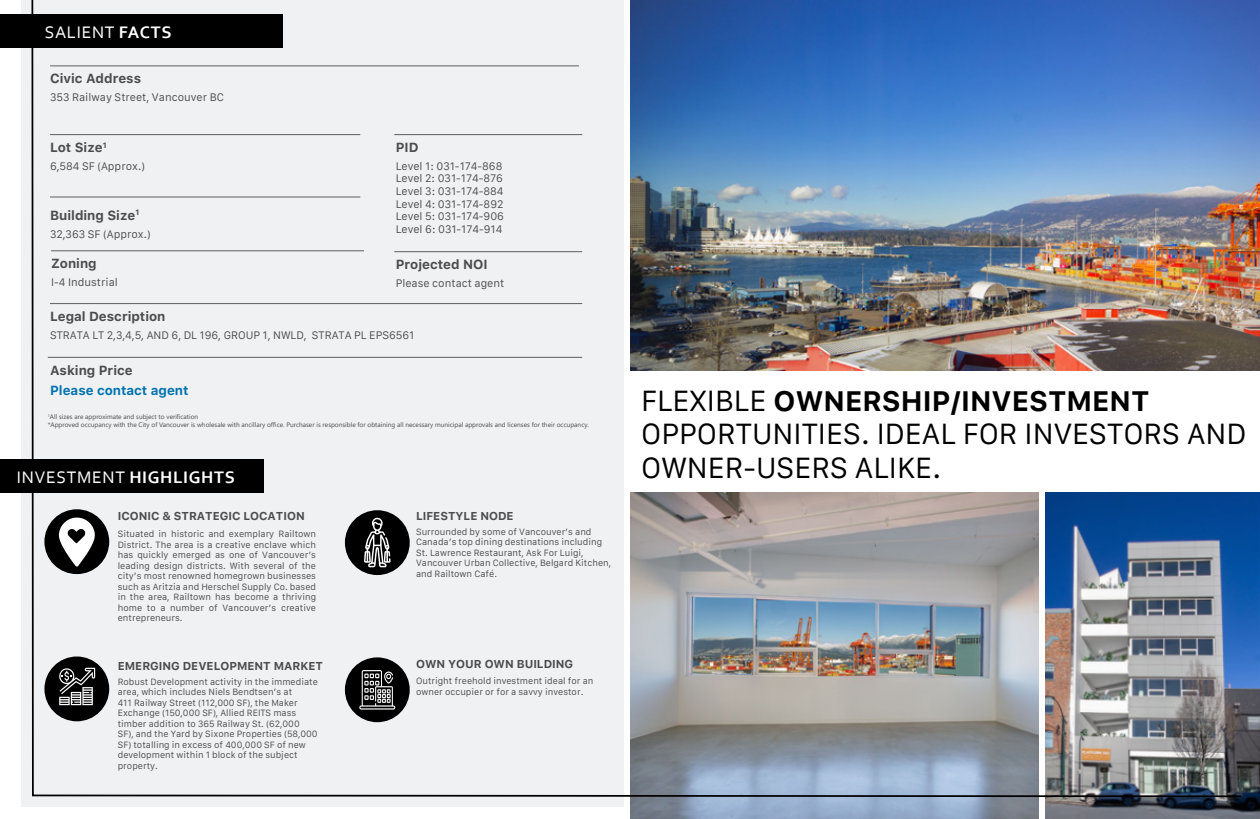
<style>
.page{position:relative;width:1260px;height:819px;background:#fff}
.page>*{position:absolute;margin:0;border:0;box-sizing:border-box;transform-origin:0 0}
.t1{font:28px/33.6px "Galvji";color:#000}
.t2{font:17.5px "Corbel";letter-spacing:.04em;color:#fff}
.t3{font:700 13.12px "Galvji";color:#4b4c4d}
.t4{font:700 13.12px "Galvji";color:#0073ae}
.t5{font:700 11.38px "Galvji";color:#4b4c4d}
.t6{font:10.5px "Galvji";color:#4b4c4d}
.t7{font:8.75px/10.5px "Galvji";color:#4b4c4d}
.t8{font:6.56px "Segoe UI";color:#4b4c4d}
.s1{font-weight:700}
</style>
<div class="page">
<div style="left:22px;top:0;width:602px;height:806px;background:#f0f1f2"></div>
<div style="left:0;top:15px;width:282px;height:33px;background:#000"></div>
<img style="left:1046px;top:493px;width:214px;height:326px">
<img style="left:630px;top:798px;width:408px;height:21px">
<img style="left:1243px;top:0;width:17px;height:370px">
<img style="left:31px;top:0;width:1212px;height:798px">
<div style="left:0;top:459px;width:264px;height:34px;background:#000"></div>
<hr style="left:394px;top:251px;width:188px;height:1px;background:#4b4c4d">
<p class="t2" style="left:45px;top:21px;width:128px">SALIENT <span class="s1">FACTS</span></p>
<p class="t3" style="left:50px;top:71px;width:93px">Civic Address</p>
<p class="t6" style="left:50px;top:91px;width:176px">353 Railway Street, Vancouver BC</p>
<p class="t3" style="left:50px;top:140px;width:58px">Lot Size<sup>1</sup></p>
<p class="t6" style="left:50px;top:160px;width:96px">6,584 SF (Approx.)</p>
<p class="t3" style="left:50px;top:207px;width:91px">Building Size<sup>1</sup></p>
<p class="t6" style="left:50px;top:228px;width:102px">32,363 SF (Approx.)</p>
<p class="t3" style="left:51px;top:256px;width:47px">Zoning</p>
<p class="t6" style="left:51px;top:276px;width:68px">I-4 Industrial</p>
<p class="t3" style="left:396px;top:140px;width:24px">PID</p>
<p class="t6" style="left:396px;top:160px;width:108px">Level 1: 031-174-868</p>
<p class="t6" style="left:396px;top:173px;width:109px">Level 2: 031-174-876</p>
<p class="t6" style="left:396px;top:185px;width:109px">Level 3: 031-174-884</p>
<p class="t6" style="left:396px;top:198px;width:109px">Level 4: 031-174-892</p>
<p class="t6" style="left:396px;top:211px;width:110px">Level 5: 031-174-906</p>
<p class="t6" style="left:396px;top:223px;width:108px">Level 6: 031-174-914</p>
<p class="t3" style="left:396px;top:257px;width:93px">Projected NOI</p>
<p class="t6" style="left:396px;top:277px;width:110px">Please contact agent</p>
<p class="t3" style="left:50px;top:309px;width:117px">Legal Description</p>
<p class="t6" style="left:50px;top:329px;width:366px">STRATA LT 2,3,4,5, AND 6, DL 196, GROUP 1, NWLD, STRATA PL EPS6561</p>
<p class="t3" style="left:50px;top:362px;width:84px">Asking Price</p>
<p class="t4" style="left:50px;top:383px;width:140px">Please contact agent</p>
<p class="t8" style="left:48px;top:411px;width:152px"><sup>1</sup>All sizes are approximate and subject to verification</p>
<p class="t8" style="left:48px;top:419px;width:543px">*Approved occupancy with the City of Vancouver is wholesale with ancillary office. Purchaser is responsible for obtaining all necessary municipal approvals and licenses for their occupancy.</p>
<p class="t2" style="left:17px;top:466px;width:219px">INVESTMENT <span class="s1">HIGHLIGHTS</span></p>
<p class="t5" style="left:118px;top:509px;width:188px">ICONIC &amp; STRATEGIC LOCATION</p>
<p class="t5" style="left:416px;top:509px;width:99px">LIFESTYLE NODE</p>
<p class="t7" style="left:118px;top:529px;width:200px;text-align:justify">Situated in historic and exemplary Railtown District. The area is a creative enclave which has quickly emerged as one of Vancouver’s leading design districts. With several of the city’s most renowned homegrown businesses such as Aritzia and Herschel Supply Co. based in the area, Railtown has become a thriving home to a number of Vancouver’s creative entrepreneurs.</p>
<p class="t7" style="left:416px;top:526px;width:197px">Surrounded by some of Vancouver’s and Canada’s top dining destinations including St. Lawrence Restaurant, Ask For Luigi, Vancouver Urban Collective, Belgard Kitchen, and Railtown Café.</p>
<p class="t5" style="left:118px;top:659px;width:207px">EMERGING DEVELOPMENT MARKET</p>
<p class="t5" style="left:416px;top:657px;width:159px">OWN YOUR OWN BUILDING</p>
<p class="t7" style="left:118px;top:677px;width:202px">Robust Development activity in the immediate area, which includes Niels Bendtsen’s at<br>411 Railway Street (112,000 SF), the Maker Exchange (150,000 SF), Allied REITS mass timber addition to 365 Railway St. (62,000<br>SF), and the Yard by Sixone Properties (58,000<br>SF) totalling in excess of 400,000 SF of new development within 1 block of the subject property.</p>
<p class="t7" style="left:416px;top:676px;width:179px">Outright freehold investment ideal for an owner occupier or for a savvy investor.</p>
<p class="t1" style="left:641px;top:385px;width:607px">FLEXIBLE <span class="s1">OWNERSHIP/INVESTMENT<br></span>OPPORTUNITIES. IDEAL FOR INVESTORS AND<br>OWNER-USERS ALIKE.</p>
</div>
